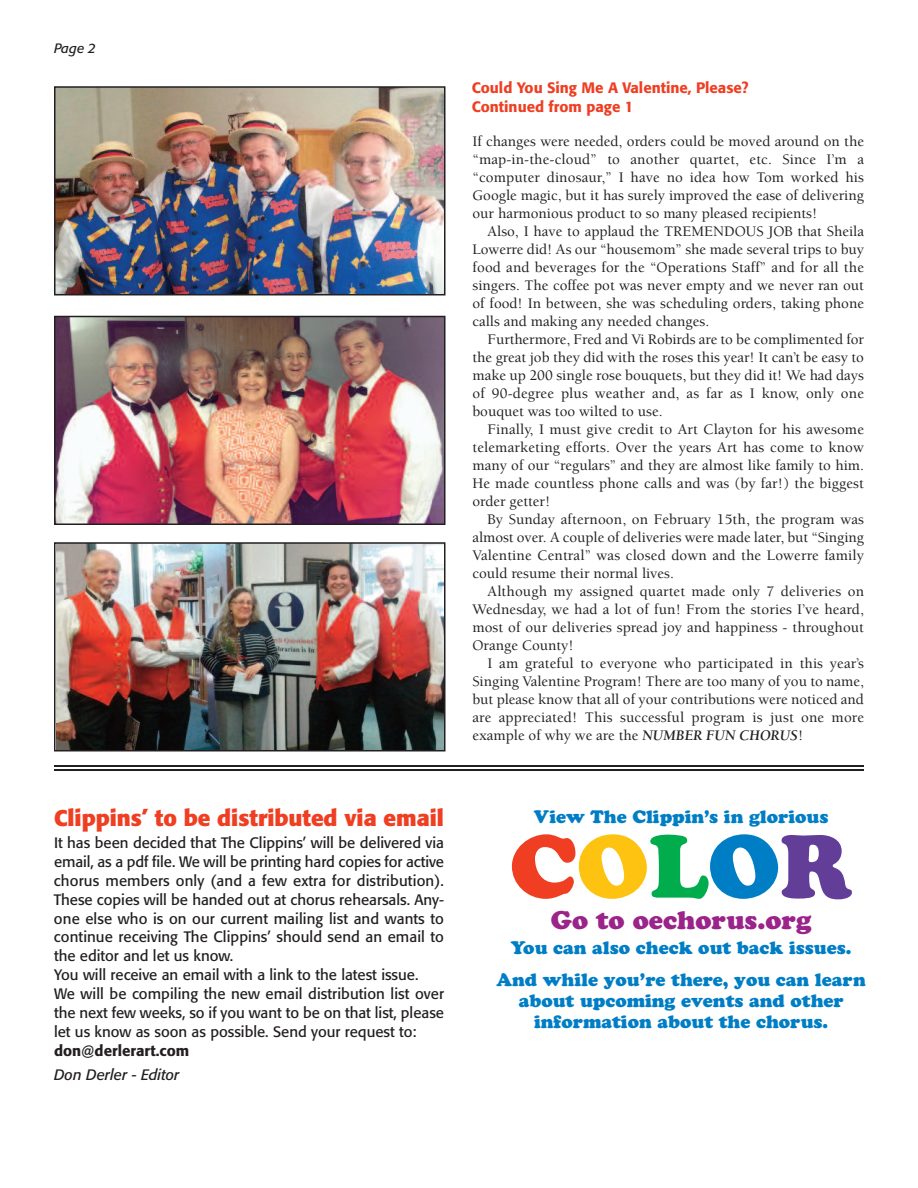
<style>
.page{position:relative;width:918px;height:1188px;background:#fff}
.page>*{position:absolute;margin:0;border:0;box-sizing:border-box;transform-origin:0 0}
.t1{font:900 88.5px "Cooper";color:#ef3e22}
.t2{font:900 25.5px "Cooper";color:#9a2489}
.t3{font:700 22.5px "Formata";color:#ef3e22}
.t4{font:900 18px/31.8px "Cooper";color:#007ec5;text-align:center}
.t5{font:500 15px/18px "Berkeley";color:#231f20;text-align:justify}
.t6{font:15px/18.9px "Formata";color:#231f20}
.t7{font:500 15px/18.9px "Formata";color:#ef3e22}
.t8{font:500 15px "Formata";color:#231f20}
.t9{font:italic 15px "Formata";color:#231f20}
.t10{font:italic 13.5px "Formata";color:#231f20}
.s1{font-weight:700;font-style:italic}
.s2{color:#fec210}
.s3{color:#01ac4c}
.s4{color:#007ec5}
.s5{color:#623e99}
</style>
<div class="page">
<img style="left:57px;top:319px;width:386px;height:203px">
<div style="left:54px;top:316px;width:392px;height:209px;border:2px solid #231f20"></div>
<img style="left:57px;top:545px;width:386px;height:203px">
<div style="left:54px;top:542px;width:392px;height:209px;border:2px solid #231f20"></div>
<img style="left:57px;top:89px;width:386px;height:203px">
<div style="left:54px;top:86px;width:392px;height:209px;border:2px solid #231f20"></div>
<hr style="left:54px;top:765px;width:810px;height:2px;background:#231f20">
<hr style="left:54px;top:769px;width:810px;height:2px;background:#231f20">
<p class="t10" style="left:54px;top:42px;width:44px">Page 2</p>
<h3 class="t3" style="left:54px;top:808px;width:392px">Clippins’ to be distributed via email</h3>
<p class="t6" style="left:54px;top:835px;width:392px">It has been decided that The Clippins’ will be delivered via email, as a pdf file. We will be printing hard copies for active chorus members only (and a few extra for distribution).<br>These copies will be handed out at chorus rehearsals. Any&shy;one else who is on our current mailing list and wants to continue receiving The Clippins’ should send an email to the editor and let us know.<br>You will receive an email with a link to the latest issue.<br>We will be compiling the new email distribution list over the next few weeks, so if you want to be on that list, please let us know as soon as possible. Send your request to:</p>
<p class="t8" style="left:54px;top:1044px;width:137px">don@derlerart.com</p>
<p class="t9" style="left:54px;top:1068px;width:127px">Don Derler - Editor</p>
<p class="t7" style="left:472px;top:80px;width:279px">Could You Sing Me A Valentine, Please?<br>Continued from page 1</p>
<p class="t5" style="left:472px;top:133px;width:393px">If changes were needed, orders could be moved around on the “map-in-the-cloud” to another quartet, etc. Since I’m a “computer dinosaur,” I have no idea how Tom worked his Google magic, but it has surely improved the ease of delivering our harmonious product to so many pleased recipients!</p>
<p class="t5" style="left:473px;top:223px;width:393px;text-indent:15px">Also, I have to applaud the TREMENDOUS JOB that Sheila Lowerre did! As our “housemom” she made several trips to buy food and beverages for the “Operations Staff” and for all the singers. The coffee pot was never empty and we never ran out of food! In between, she was scheduling orders, taking phone calls and making any needed changes.</p>
<p class="t5" style="left:473px;top:331px;width:393px;text-indent:15px">Furthermore, Fred and Vi Robirds are to be complimented for the great job they did with the roses this year! It can’t be easy to make up 200 single rose bouquets, but they did it! We had days of 90-degree plus weather and, as far as I know, only one bouquet was too wilted to use.</p>
<p class="t5" style="left:473px;top:421px;width:393px;text-indent:15px">Finally, I must give credit to Art Clayton for his awesome telemarketing efforts. Over the years Art has come to know many of our “regulars” and they are almost like family to him.<br>He made countless phone calls and was (by far!) the biggest order getter!</p>
<p class="t5" style="left:473px;top:511px;width:393px;text-indent:15px">By Sunday afternoon, on February 15th, the program was almost over. A couple of deliveries were made later, but “Singing Valentine Central” was closed down and the Lowerre family could resume their normal lives.</p>
<p class="t5" style="left:473px;top:583px;width:393px;text-indent:15px">Although my assigned quartet made only 7 deliveries on Wednesday, we had a lot of fun! From the stories I’ve heard, most of our deliveries spread joy and happiness - throughout Orange County!</p>
<p class="t5" style="left:473px;top:655px;width:393px;text-indent:15px">I am grateful to everyone who participated in this year’s Singing Valentine Program! There are too many of you to name, but please know that all of your contributions were noticed and are appreciated! This successful program is just one more example of why we are the <span class="s1">NUMBER FUN CHORUS</span>!</p>
<p class="t4" style="left:534px;top:801px;width:296px">View The Clippin’s in glorious</p>
<h1 class="t1" style="left:510px;top:815px;width:344px">C<span class="s2">O</span><span class="s3">L</span><span class="s4">O</span><span class="s5">R</span></h1>
<h2 class="t2" style="left:551px;top:905px;width:262px">Go to oechorus.org</h2>
<p class="t4" style="left:497px;top:932px;width:371px">You can also check out back issues.<br>And while you’re there, you can learn</p>
<p class="t4" style="left:519px;top:991px;width:326px;line-height:21px">about upcoming events and other information about the chorus.</p>
</div>
